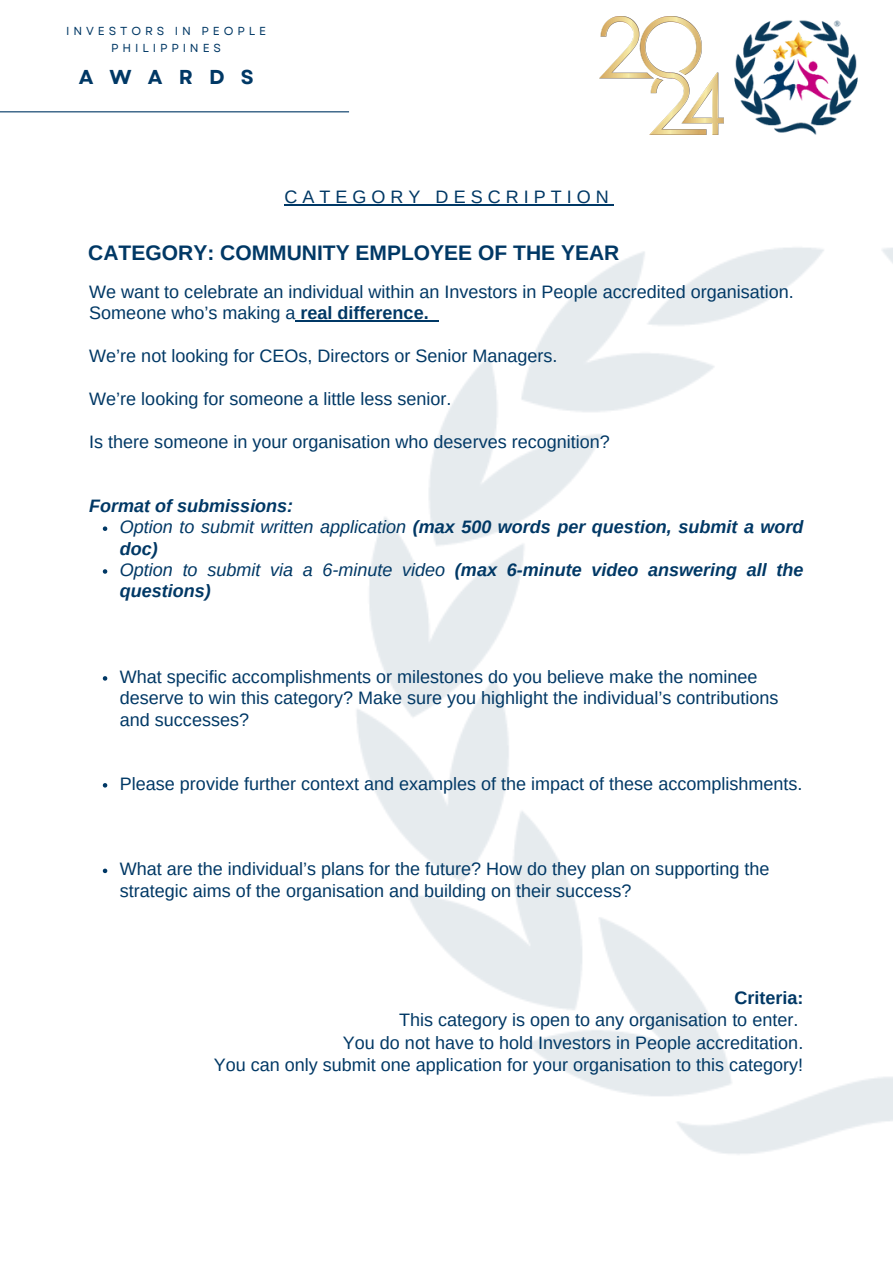
<style>
.page{position:relative;width:893px;height:1264px;background:#fff}
.page>*{position:absolute;margin:0;border:0;box-sizing:border-box;transform-origin:0 0}
.t1{font:700 21px "Arimo";color:#003865}
.t2{font:700 20.1px "Garet";letter-spacing:.8em;color:#003865}
.t3{font:18px/21.3px "Arimo";color:#003865}
.t4{font:italic 700 18px/21.3px "Arimo";color:#003865}
.t5{font:18px "Arimo";letter-spacing:.28em;color:#003865}
.t6{font:11.55px/16.5px "Garet";letter-spacing:.335em;color:#003865;text-align:center}
.s1{font-weight:700}
.s2{font-weight:400}
</style>
<div class="page">
<img style="left:321px;top:204px;width:571px;height:951px">
<hr style="left:295px;top:320px;width:133px;height:1px;background:#003865">
<svg style="left:103px;top:526px;width:4px;height:5px"></svg>
<svg style="left:103px;top:569px;width:4px;height:4px"></svg>
<svg style="left:103px;top:676px;width:4px;height:4px"></svg>
<svg style="left:103px;top:783px;width:4px;height:4px"></svg>
<svg style="left:103px;top:868px;width:4px;height:5px"></svg>
<img style="left:734px;top:20px;width:124px;height:115px">
<img style="left:599px;top:17px;width:124px;height:118px">
<hr style="left:284px;top:204px;width:329px;height:1px;background:#003865">
<hr style="left:0;top:111px;width:349px;height:1px;background:#003865">
<p class="t6" style="left:66px;top:23px;width:201px">INVESTORS IN PEOPLE<br>PHILIPPINES</p>
<h4 class="t2" style="left:79px;top:63px;width:176px">AWARDS</h4>
<p class="t5" style="left:284px;top:187px;width:325px">CATEGORY DESCRIPTION</p>
<p class="t1" style="left:88px;top:241px;width:532px">CATEGORY: COMMUNITY EMPLOYEE OF THE YEAR</p>
<p class="t3" style="left:89px;top:281px;width:705px">We want to celebrate an individual within an Investors in People accredited organisation.<br>Someone who’s making a <span class="s1">real difference.</span></p>
<h1 class="t3" style="left:89px;top:345px;width:469px">We’re not looking for CEOs, Directors or Senior Managers.</h1>
<p class="t3" style="left:89px;top:388px;width:363px">We’re looking for someone a little less senior.</p>
<p class="t3" style="left:89px;top:431px;width:522px">Is there someone in your organisation who deserves recognition?</p>
<p class="t4" style="left:89px;top:495px;width:205px">Format of submissions:</p>
<h2 class="t4" style="left:120px;top:516px;width:685px"><span class="s2">Option to submit written application</span> (max 500 words per question, submit a word doc)</h2>
<h1 class="t4" style="left:120px;top:559px;width:685px"><span class="s2">Option to submit via a 6-minute video</span> (max 6-minute video answering all the questions)</h1>
<h4 class="t3" style="left:120px;top:666px;width:659px">What specific accomplishments or milestones do you believe make the nominee deserve to win this category? Make sure you highlight the individual’s contributions and successes?</h4>
<h4 class="t3" style="left:120px;top:773px;width:683px">Please provide further context and examples of the impact of these accomplishments.</h4>
<h4 class="t3" style="left:120px;top:858px;width:650px">What are the individual’s plans for the future? How do they plan on supporting the strategic aims of the organisation and building on their success?</h4>
<h4 class="t3" style="left:343px;top:986px;width:462px;line-height:22.5px;text-align:right"><span class="s1">Criteria:<br></span>This category is open to any organisation to enter.<br>You do not have to hold Investors in People accreditation.</h4>
<h3 class="t3" style="left:214px;top:1054px;width:590px">You can only submit one application for your organisation to this category!</h3>
</div>
